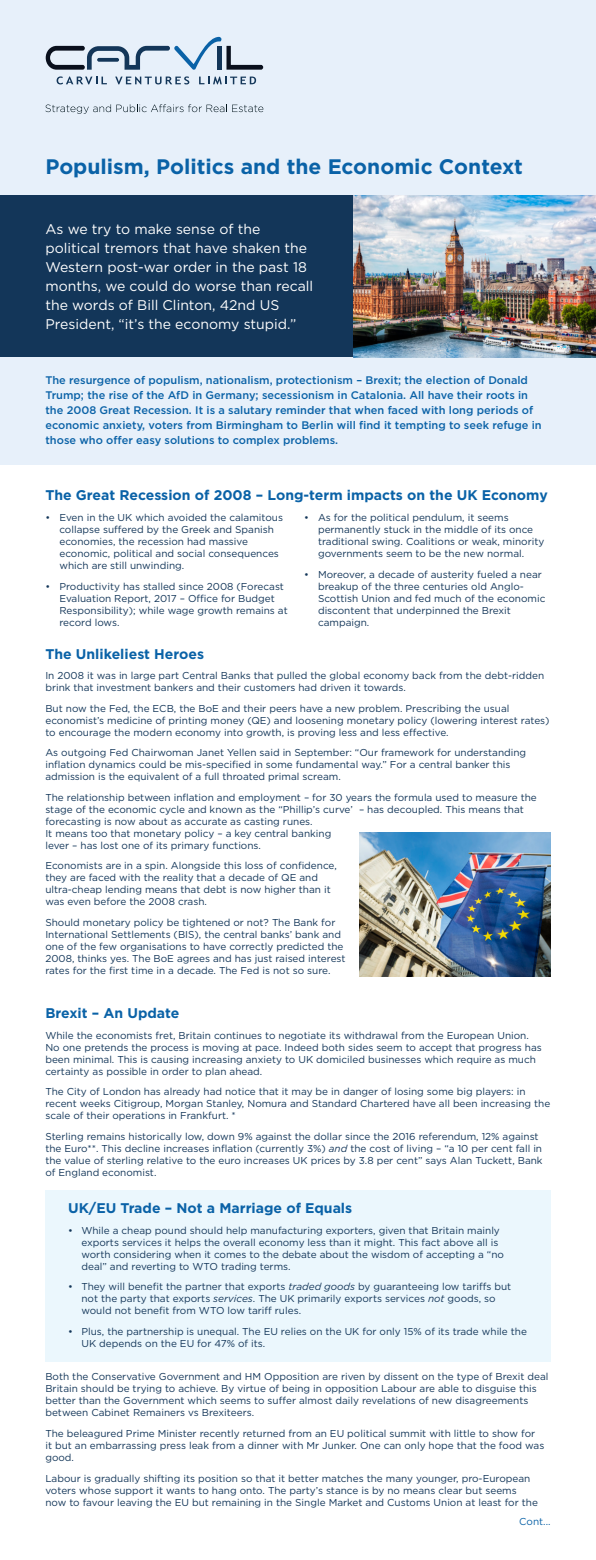
<style>
.page{position:relative;width:596px;height:1560px;background:#fff}
.page>*{position:absolute;margin:0;border:0;box-sizing:border-box;transform-origin:0 0}
.t1{font:700 21px "Gotham";color:#0a62a7}
.t2{font:14px/19px "Gotham";color:#fff}
.t3{font:700 14px "Gotham";color:#0a62a7}
.t4{font:500 11px/15px "Gotham";color:#0a62a7}
.t5{font:10px/12px "Gotham";color:#133659}
.t6{font:10px "Gotham";color:#0a62a7}
.s1{font-style:italic}
</style>
<div class="page">
<div style="left:45px;top:1190px;width:505px;height:171px;background:#ebf7fd"></div>
<div style="left:0;top:0;width:595px;height:195px;background:#e7f0fa"></div>
<div style="left:0;top:261px;width:595px;height:204px;background:#e7f0fa"></div>
<svg style="left:45px;top:104px;width:218px;height:10px"></svg>
<svg style="left:57px;top:76px;width:50px;height:8px"></svg>
<svg style="left:115px;top:76px;width:74px;height:8px"></svg>
<svg style="left:199px;top:76px;width:57px;height:8px"></svg>
<svg style="left:46px;top:37px;width:217px;height:33px"></svg>
<svg style="left:97px;top:58px;width:22px;height:4px"></svg>
<div style="left:0;top:195px;width:595px;height:162px;background:#133659"></div>
<img style="left:353px;top:196px;width:242px;height:161px">
<img style="left:359px;top:832px;width:191px;height:144px">
<h1 class="t1" style="left:45px;top:153px;width:479px">Populism, Politics and the Economic Context</h1>
<h2 class="t2" style="left:45px;top:219px;width:269px">As we try to make sense of the political tremors that have shaken the Western post-war order in the past 18 months, we could do worse than recall the words of Bill Clinton, 42nd US President, “it’s the economy stupid.”</h2>
<p class="t4" style="left:45px;top:373px;width:497px">The resurgence of populism, nationalism, protectionism – Brexit; the election of Donald Trump; the rise of the AfD in Germany; secessionism in Catalonia. All have their roots in the 2008 Great Recession. It is a salutary reminder that when faced with long periods of economic anxiety, voters from Birmingham to Berlin will find it tempting to seek refuge in those who offer easy solutions to complex problems.</p>
<h2 class="t3" style="left:45px;top:485px;width:503px">The Great Recession of 2008 – Long-term impacts on the UK Economy</h2>
<p class="t5" style="left:59px;top:511px;width:225px;text-indent:-14px">• Even in the UK which avoided the calamitous collapse suffered by the Greek and Spanish economies, the recession had massive economic, political and social consequences which are still unwinding.</p>
<p class="t5" style="left:59px;top:580px;width:230px;text-indent:-14px">• Productivity has stalled since 2008 (Forecast Evaluation Report, 2017 – Office for Budget Responsibility); while wage growth remains at record lows.</p>
<p class="t5" style="left:318px;top:511px;width:228px;text-indent:-14px">• As for the political pendulum, it seems permanently stuck in the middle of its once traditional swing. Coalitions or weak, minority governments seem to be the new normal.</p>
<p class="t5" style="left:318px;top:568px;width:229px;text-indent:-14px">• Moreover, a decade of austerity fueled a near breakup of the three centuries old Anglo-Scottish Union and fed much of the economic discontent that underpinned the Brexit campaign.</p>
<h2 class="t3" style="left:45px;top:644px;width:160px">The Unlikeliest Heroes</h2>
<p class="t5" style="left:45px;top:669px;width:500px">In 2008 it was in large part Central Banks that pulled the global economy back from the debt-ridden brink that investment bankers and their customers had driven it towards.</p>
<p class="t5" style="left:45px;top:701px;width:505px">But now the Fed, the ECB, the BoE and their peers have a new problem. Prescribing the usual economist’s medicine of printing money (QE) and loosening monetary policy (lowering interest rates) to encourage the modern economy into growth, is proving less and less effective.</p>
<p class="t5" style="left:45px;top:746px;width:482px">As outgoing Fed Chairwoman Janet Yellen said in September: “Our framework for understanding inflation dynamics could be mis-specified in some fundamental way.” For a central banker this admission is the equivalent of a full throated primal scream.</p>
<p class="t5" style="left:45px;top:790px;width:492px">The relationship between inflation and employment – for 30 years the formula used to measure the stage of the economic cycle and known as the “Phillip’s curve’ – has decoupled. This means that forecasting is now about as accurate as casting runes.<br>It means too that monetary policy – a key central banking<br>lever – has lost one of its primary functions.</p>
<p class="t5" style="left:45px;top:859px;width:293px">Economists are in a spin. Alongside this loss of confidence, they are faced with the reality that a decade of QE and ultra-cheap lending means that debt is now higher than it was even before the 2008 crash.</p>
<p class="t5" style="left:45px;top:915px;width:301px">Should monetary policy be tightened or not? The Bank for International Settlements (BIS), the central banks’ bank and one of the few organisations to have correctly predicted the 2008, thinks yes. The BoE agrees and has just raised interest rates for the first time in a decade. The Fed is not so sure.</p>
<h2 class="t3" style="left:45px;top:1003px;width:135px">Brexit – An Update</h2>
<p class="t5" style="left:45px;top:1028px;width:497px">While the economists fret, Britain continues to negotiate its withdrawal from the European Union.<br>No one pretends the process is moving at pace. Indeed both sides seem to accept that progress has been minimal. This is causing increasing anxiety to UK domiciled businesses which require as much certainty as possible in order to plan ahead.</p>
<p class="t5" style="left:45px;top:1085px;width:506px">The City of London has already had notice that it may be in danger of losing some big players: in recent weeks Citigroup, Morgan Stanley, Nomura and Standard Chartered have all been increasing the scale of their operations in Frankfurt. *</p>
<p class="t5" style="left:45px;top:1129px;width:498px">Sterling remains historically low, down 9% against the dollar since the 2016 referendum, 12% against the Euro**. This decline increases inflation (currently 3%) <span class="s1">and</span> the cost of living – “a 10 per cent fall in the value of sterling relative to the euro increases UK prices by 3.8 per cent” says Alan Tuckett, Bank of England economist.</p>
<h2 class="t3" style="left:68px;top:1198px;width:285px">UK/EU Trade – Not a Marriage of Equals</h2>
<p class="t5" style="left:81px;top:1223px;width:424px;text-indent:-13px">• While a cheap pound should help manufacturing exporters, given that Britain mainly exports services it helps the overall economy less than it might. This fact above all is worth considering when it comes to the debate about the wisdom of accepting a “no deal” and reverting to WTO trading terms.</p>
<p class="t5" style="left:81px;top:1280px;width:431px;text-indent:-13px">• They will benefit the partner that exports <span class="s1">traded goods</span> by guaranteeing low tariffs but not the party that exports <span class="s1">services</span>. The UK primarily exports services <span class="s1">not</span> goods, so would not benefit from WTO low tariff rules.</p>
<p class="t5" style="left:81px;top:1324px;width:447px;text-indent:-13px">• Plus, the partnership is unequal. The EU relies on the UK for only 15% of its trade while the<br>UK depends on the EU for 47% of its.</p>
<p class="t5" style="left:45px;top:1370px;width:504px">Both the Conservative Government and HM Opposition are riven by dissent on the type of Brexit deal Britain should be trying to achieve. By virtue of being in opposition Labour are able to disguise this better than the Government which seems to suffer almost daily revelations of new disagreements between Cabinet Remainers vs Brexiteers.</p>
<p class="t5" style="left:45px;top:1426px;width:500px">The beleagured Prime Minister recently returned from an EU political summit with little to show for it but an embarrassing press leak from a dinner with Mr Junker. One can only hope that the food was good.</p>
<p class="t5" style="left:45px;top:1471px;width:493px">Labour is gradually shifting its position so that it better matches the many younger, pro-European voters whose support it wants to hang onto. The party’s stance is by no means clear but seems now to favour leaving the EU but remaining in the Single Market and Customs Union at least for the</p>
<p class="t6" style="left:519px;top:1514px;width:33px">Cont...</p>
</div>
